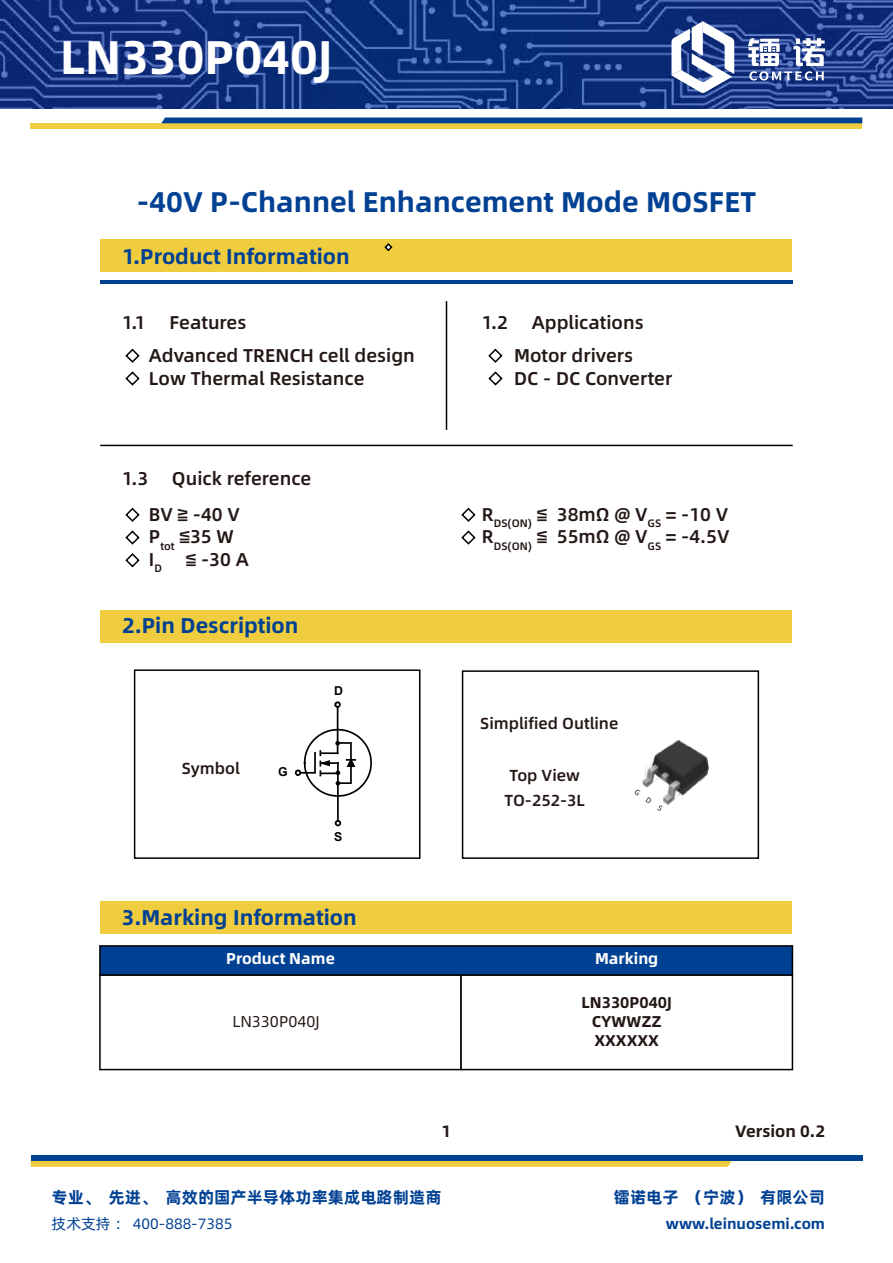
<style>
.page{position:relative;width:893px;height:1263px;background:#fff}
.page>*{position:absolute;margin:0;border:0;box-sizing:border-box;transform-origin:0 0}
.t1{font:47.25px "Alibaba Pu Hui Ti B";color:#fff}
.t2{font:28.5px "Alibaba Pu Hui Ti B";color:#004193}
.t3{font:21.3px "Alibaba Pu Hui Ti B";color:#004193}
.t4{font:18.6px/22.2px "Alibaba Pu Hui Ti M";color:#231815}
.t5{font:16.5px "Alibaba Pu Hui Ti B";color:#004193}
.t6{font:16.5px "Alibaba Pu Hui Ti B";color:#231815}
.t7{font:16.05px/25.3px "Alibaba Pu Hui Ti M";color:#231815;text-align:center}
.t8{font:15.6px/18.8px "Alibaba Pu Hui Ti B";color:#231815;text-align:center}
.t9{font:15.6px "Alibaba Pu Hui Ti B";color:#fff}
.t10{font:15.6px "Alibaba Pu Hui Ti R";color:#231815}
.t11{font:15px "Alibaba Pu Hui Ti B";color:#004193}
.t12{font:15px "Alibaba Pu Hui Ti R";color:#004193}
.t13{font:700 12.3px "Arial";color:#040000}
</style>
<div class="page">
<div style="left:100px;top:239px;width:692px;height:33px;background:#efcd3e"></div>
<hr style="left:100px;top:281px;width:693px;height:3px;background:#004193">
<hr style="left:100px;top:445px;width:693px;height:1px;background:#000">
<hr style="left:446px;top:301px;width:1px;height:129px;background:#000">
<svg style="left:125px;top:348px;width:15px;height:15px"></svg>
<svg style="left:125px;top:371px;width:15px;height:15px"></svg>
<svg style="left:488px;top:371px;width:15px;height:15px"></svg>
<svg style="left:488px;top:349px;width:15px;height:14px"></svg>
<svg style="left:384px;top:243px;width:8px;height:8px"></svg>
<svg style="left:125px;top:507px;width:15px;height:15px"></svg>
<svg style="left:125px;top:530px;width:15px;height:15px"></svg>
<svg style="left:125px;top:553px;width:15px;height:15px"></svg>
<svg style="left:461px;top:507px;width:15px;height:15px"></svg>
<svg style="left:461px;top:530px;width:15px;height:15px"></svg>
<div style="left:100px;top:610px;width:692px;height:32px;background:#efcd3e"></div>
<div style="left:31px;top:1155px;width:831px;height:6px;background:#004193"></div>
<svg style="left:31px;top:1161px;width:701px;height:6px"></svg>
<svg style="left:334px;top:820px;width:8px;height:7px"></svg>
<svg style="left:334px;top:701px;width:7px;height:8px"></svg>
<hr style="left:337px;top:707px;width:1px;height:46px;background:#040000">
<hr style="left:337px;top:773px;width:2px;height:48px;background:#040000">
<svg style="left:294px;top:728px;width:78px;height:70px"></svg>
<div style="left:134px;top:669px;width:286px;height:190px;border:2px solid #000"></div>
<div style="left:462px;top:670px;width:297px;height:189px;background:#fff;border:2px solid #000"></div>
<div style="left:100px;top:901px;width:692px;height:33px;background:#efcd3e"></div>
<div style="left:99px;top:974px;width:363px;height:96px;background:#fff;border:2px solid #000"></div>
<div style="left:460px;top:974px;width:333px;height:96px;background:#fff;border:2px solid #000"></div>
<div style="left:99px;top:945px;width:694px;height:31px;background:#004193;border:2px solid #000"></div>
<svg style="left:0;top:0;width:893px;height:108px"></svg>
<div style="left:31px;top:123px;width:831px;height:6px;background:#efcd3e"></div>
<div style="left:161px;top:118px;width:701px;height:5px;background:#004193"></div>
<svg style="left:671px;top:21px;width:63px;height:72px"></svg>
<svg style="left:748px;top:38px;width:77px;height:43px"></svg>
<img style="left:642px;top:740px;width:67px;height:66px">
<svg style="left:642px;top:788px;width:21px;height:18px"></svg>
<h1 class="t1" style="left:60px;top:20px;width:274px">LN330P040J</h1>
<h2 class="t2" style="left:137px;top:179px;width:621px">-40V P-Channel Enhancement Mode MOSFET</h2>
<p class="t3" style="left:122px;top:239px;width:229px">1.Product Information</p>
<p class="t4" style="left:122px;top:310px;width:25px">1.1</p>
<p class="t4" style="left:169px;top:310px;width:79px">Features</p>
<p class="t4" style="left:149px;top:344px;width:268px">Advanced TRENCH cell design<br>Low Thermal Resistance</p>
<p class="t4" style="left:122px;top:466px;width:28px">1.3</p>
<p class="t4" style="left:172px;top:466px;width:141px">Quick reference</p>
<p class="t4" style="left:149px;top:502px;width:92px">BV ≧ -40 V<br>P<sub>tot</sub> ≦35 W<br>I<sub>D</sub></p>
<p class="t4" style="left:186px;top:547px;width:64px">≦ -30 A</p>
<p class="t3" style="left:122px;top:609px;width:178px">2.Pin Description</p>
<p class="t7" style="left:182px;top:755px;width:60px">Symbol</p>
<p class="t13" style="left:278px;top:763px;width:11px">G</p>
<p class="t13" style="left:334px;top:682px;width:10px">D</p>
<p class="t13" style="left:334px;top:828px;width:10px">S</p>
<p class="t4" style="left:482px;top:310px;width:28px">1.2</p>
<p class="t4" style="left:532px;top:310px;width:113px">Applications</p>
<p class="t4" style="left:514px;top:344px;width:160px">Motor drivers<br>DC - DC Converter</p>
<p class="t4" style="left:482px;top:502px;width:249px">R<sub>DS(ON)</sub> ≦ 38mΩ @ V<sub>GS</sub> = -10 V<br>R<sub>DS(ON)</sub> ≦ 55mΩ @ V<sub>GS</sub> = -4.5V</p>
<p class="t7" style="left:480px;top:709px;width:140px">Simplified Outline</p>
<p class="t7" style="left:505px;top:762px;width:82px">Top View<br>TO-252-3L</p>
<p class="t3" style="left:122px;top:900px;width:236px">3.Marking Information</p>
<p class="t9" style="left:226px;top:946px;width:110px">Product Name</p>
<p class="t9" style="left:595px;top:946px;width:65px">Marking</p>
<p class="t10" style="left:232px;top:1009px;width:89px">LN330P040J</p>
<p class="t8" style="left:582px;top:992px;width:92px">LN330P040J<br>CYWWZZ<br>XXXXXX</p>
<p class="t6" style="left:442px;top:1118px;width:11px">1</p>
<p class="t6" style="left:735px;top:1118px;width:91px">Version 0.2</p>
<p class="t5" style="left:52px;top:1184px;width:391px">专业、先进、高效的国产半导体功率集成电路制造商</p>
<p class="t5" style="left:614px;top:1184px;width:213px">镭诺电子（宁波）有限公司</p>
<p class="t12" style="left:52px;top:1213px;width:182px">技术支持： 400-888-7385</p>
<p class="t11" style="left:666px;top:1212px;width:161px">www.leinuosemi.com</p>
</div>
